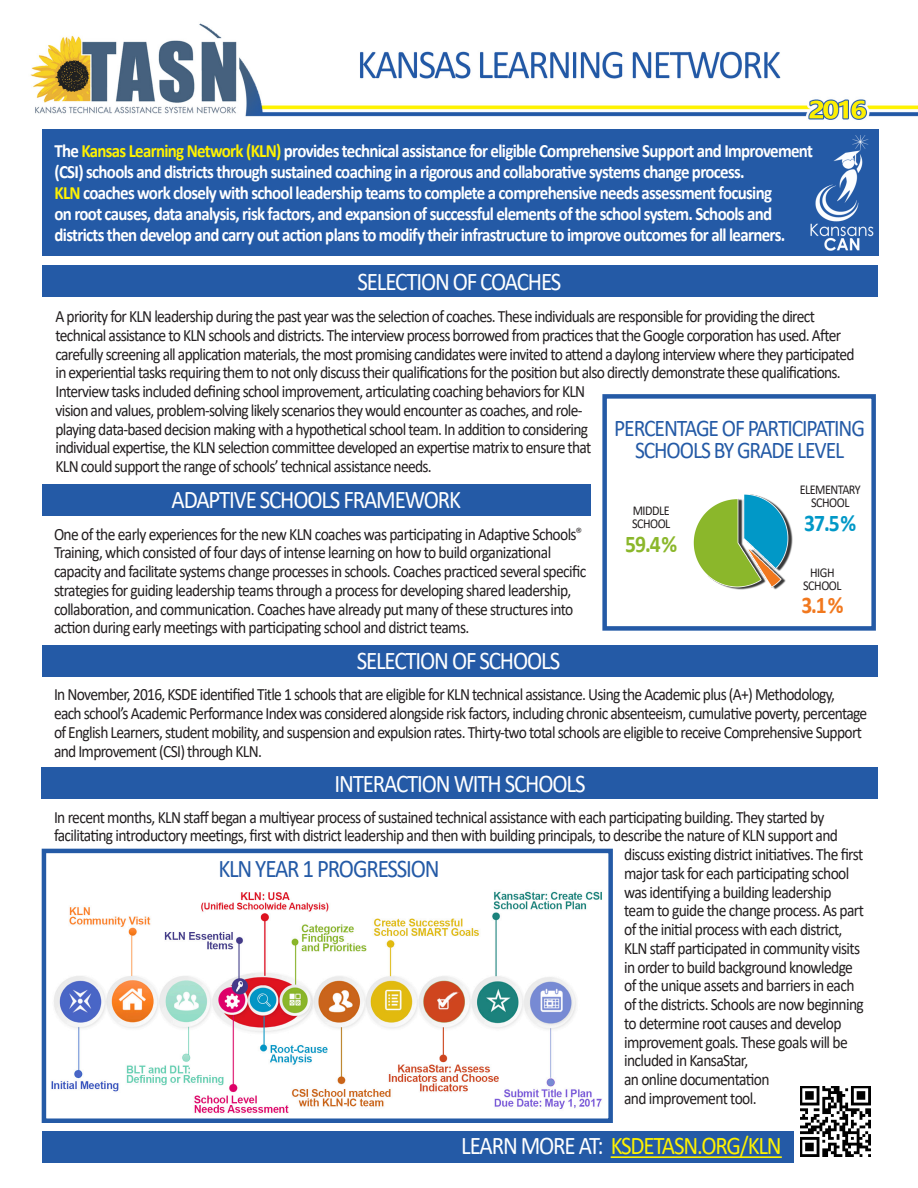
<style>
.page{position:relative;width:918px;height:1188px;background:#fff}
.page>*{position:absolute;margin:0;border:0;box-sizing:border-box;transform-origin:0 0}
.t1{font:25.5px "Calibri";letter-spacing:-.05em;color:#fff;scale:.9 1}
.t2{font:25.5px "Calibri";letter-spacing:-.05em;color:#fff200;scale:.9 1}
.t3{font:25.5px "Calibri";letter-spacing:-.05em;color:#245aa6;scale:.9 1}
.t4{font:24px/22.5px "Calibri";letter-spacing:-.05em;color:#245aa6;text-align:center;scale:.9 1}
.t5{font:700 24px "Calibri";color:#8bb72b;scale:.9 1}
.t6{font:700 24px "Calibri";color:#0198c7;scale:.9 1}
.t7{font:700 24px "Calibri";color:#f1781e;scale:.9 1}
.t8{font:700 18.75px/21px "Calibri";letter-spacing:-.04em;color:#fff;scale:.9 1}
.t9{font:17.25px/18.8px "Calibri";letter-spacing:-.045em;color:#231f20;scale:.9 1}
.t10{font:13.5px/13.5px "Calibri";letter-spacing:-.04em;color:#231f20;text-align:center;scale:.9 1}
.t11{font:300 13.5px "Calibri";color:#231f20}
.s1{color:#fff200}
.s2{color:#fff}
</style>
<div class="page">
<div style="left:42px;top:1131px;width:836px;height:32px;background:#245aa6"></div>
<hr style="left:611px;top:1156px;width:171px;height:2px;background:#fff200">
<div style="left:42px;top:768px;width:836px;height:31px;background:#245aa6"></div>
<img style="left:30px;top:23px;width:888px;height:114px">
<div style="left:42px;top:129px;width:836px;height:127px;background:#245aa6"></div>
<img style="left:810px;top:136px;width:64px;height:115px">
<div style="left:794px;top:1080px;width:87px;height:84px;background:#fff"></div>
<img style="left:801px;top:1087px;width:70px;height:70px">
<div style="left:42px;top:266px;width:835px;height:31px;background:#245aa6"></div>
<div style="left:42px;top:485px;width:549px;height:31px;background:#245aa6"></div>
<div style="left:42px;top:645px;width:835px;height:32px;background:#245aa6"></div>
<img style="left:51px;top:891px;width:551px;height:222px">
<div style="left:42px;top:849px;width:571px;height:274px;border:4px solid #245aa6"></div>
<div style="left:602px;top:394px;width:274px;height:237px;background:#fff;border:4px solid #245aa6"></div>
<img style="left:693px;top:494px;width:100px;height:96px">
<p class="t8" style="left:54px;top:140px;width:844px">The <span class="s1">Kansas Learning Network (KLN)</span> provides technical assistance for eligible Comprehensive Support and Improvement (CSI) schools and districts through sustained coaching in a rigorous and collaborative systems change process.<br><span class="s1">KLN</span> coaches work closely with school leadership teams to complete a comprehensive needs assessment focusing<br>on root causes, data analysis, risk factors, and expansion of successful elements of the school system. Schools and districts then develop and carry out action plans to modify their infrastructure to improve outcomes for all learners.</p>
<p class="t1" style="left:357px;top:263px;width:228px">SELECTION OF COACHES</p>
<p class="t9" style="left:56px;top:307px;width:889px">A priority for KLN leadership during the past year was the selection of coaches. These individuals are responsible for providing the direct technical assistance to KLN schools and districts. The interview process borrowed from practices that the Google corporation has used. After carefully screening all application materials, the most promising candidates were invited to attend a daylong interview where they participated in experiential tasks requiring them to not only discuss their qualifications for the position but also directly demonstrate these qualifications.<br>Interview tasks included defining school improvement, articulating coaching behaviors for KLN<br>vision and values, problem-solving likely scenarios they would encounter as coaches, and role-<br>playing data-based decision making with a hypothetical school team. In addition to considering<br>individual expertise, the KLN selection committee developed an expertise matrix to ensure that<br>KLN could support the range of schools’ technical assistance needs.</p>
<p class="t4" style="left:614px;top:416px;width:280px">PERCENTAGE OF PARTICIPATING<br>SCHOOLS BY GRADE LEVEL</p>
<p class="t1" style="left:172px;top:482px;width:323px">ADAPTIVE SCHOOLS FRAMEWORK</p>
<p class="t11" style="left:576px;top:524px;width:8px">®</p>
<p class="t9" style="left:54px;top:524px;width:593px">One of the early experiences for the new KLN coaches was participating in Adaptive Schools Training, which consisted of four days of intense learning on how to build organizational capacity and facilitate systems change processes in schools. Coaches practiced several specific strategies for guiding leadership teams through a process for developing shared leadership, collaboration, and communication. Coaches have already put many of these structures into action during early meetings with participating school and district teams.</p>
<p class="t1" style="left:357px;top:643px;width:228px">SELECTION OF SCHOOLS</p>
<p class="t10" style="left:632px;top:503px;width:44px;text-align:left">MIDDLE<br>SCHOOL</p>
<p class="t5" style="left:625px;top:527px;width:59px">59.4 %</p>
<p class="t10" style="left:800px;top:482px;width:69px">ELEMENTARY<br>SCHOOL</p>
<p class="t6" style="left:804px;top:506px;width:59px">37.5 %</p>
<p class="t10" style="left:803px;top:565px;width:44px">HIGH<br>SCHOOL</p>
<p class="t7" style="left:801px;top:588px;width:48px">3.1 %</p>
<p class="t9" style="left:54px;top:685px;width:905px">In November, 2016, KSDE identified Title 1 schools that are eligible for KLN technical assistance. Using the Academic plus (A+) Methodology,<br>each school’s Academic Performance Index was considered alongside risk factors, including chronic absenteeism, cumulative poverty, percentage of English Learners, student mobility, and suspension and expulsion rates. Thirty-two total schools are eligible to receive Comprehensive Support and Improvement (CSI) through KLN.</p>
<p class="t1" style="left:334px;top:765px;width:281px">INTERACTION WITH SCHOOLS</p>
<p class="t9" style="left:54px;top:807px;width:858px">In recent months, KLN staff began a multiyear process of sustained technical assistance with each participating building. They started by</p>
<p class="t9" style="left:54px;top:826px;width:873px">facilitating introductory meetings, first with district leadership and then with building principals, to describe the nature of KLN support and</p>
<p class="t9" style="left:624px;top:845px;width:267px">discuss existing district initiatives. The first</p>
<p class="t9" style="left:624px;top:863px;width:252px">major task for each participating school</p>
<p class="t9" style="left:624px;top:882px;width:232px">was identifying a building leadership</p>
<p class="t9" style="left:624px;top:901px;width:268px">team to guide the change process. As part</p>
<p class="t9" style="left:624px;top:920px;width:244px">of the initial process with each district,</p>
<p class="t9" style="left:624px;top:938px;width:264px">KLN staff participated in community visits</p>
<p class="t9" style="left:624px;top:957px;width:256px">in order to build background knowledge</p>
<p class="t9" style="left:624px;top:976px;width:257px">of the unique assets and barriers in each</p>
<p class="t9" style="left:624px;top:995px;width:268px">of the districts. Schools are now beginning</p>
<p class="t9" style="left:624px;top:1013px;width:243px">to determine root causes and develop</p>
<p class="t9" style="left:624px;top:1032px;width:250px">improvement goals. These goals will be</p>
<p class="t9" style="left:624px;top:1051px;width:139px">included in KansaStar,</p>
<p class="t9" style="left:624px;top:1070px;width:163px">an online documentation</p>
<p class="t9" style="left:624px;top:1088px;width:149px">and improvement tool.</p>
<p class="t3" style="left:218px;top:851px;width:248px">KLN YEAR 1 PROGRESSION</p>
<p class="t2" style="left:461px;top:1128px;width:358px"><span class="s2">LEARN MORE AT:</span> KSDETASN.ORG/KLN</p>
</div>
